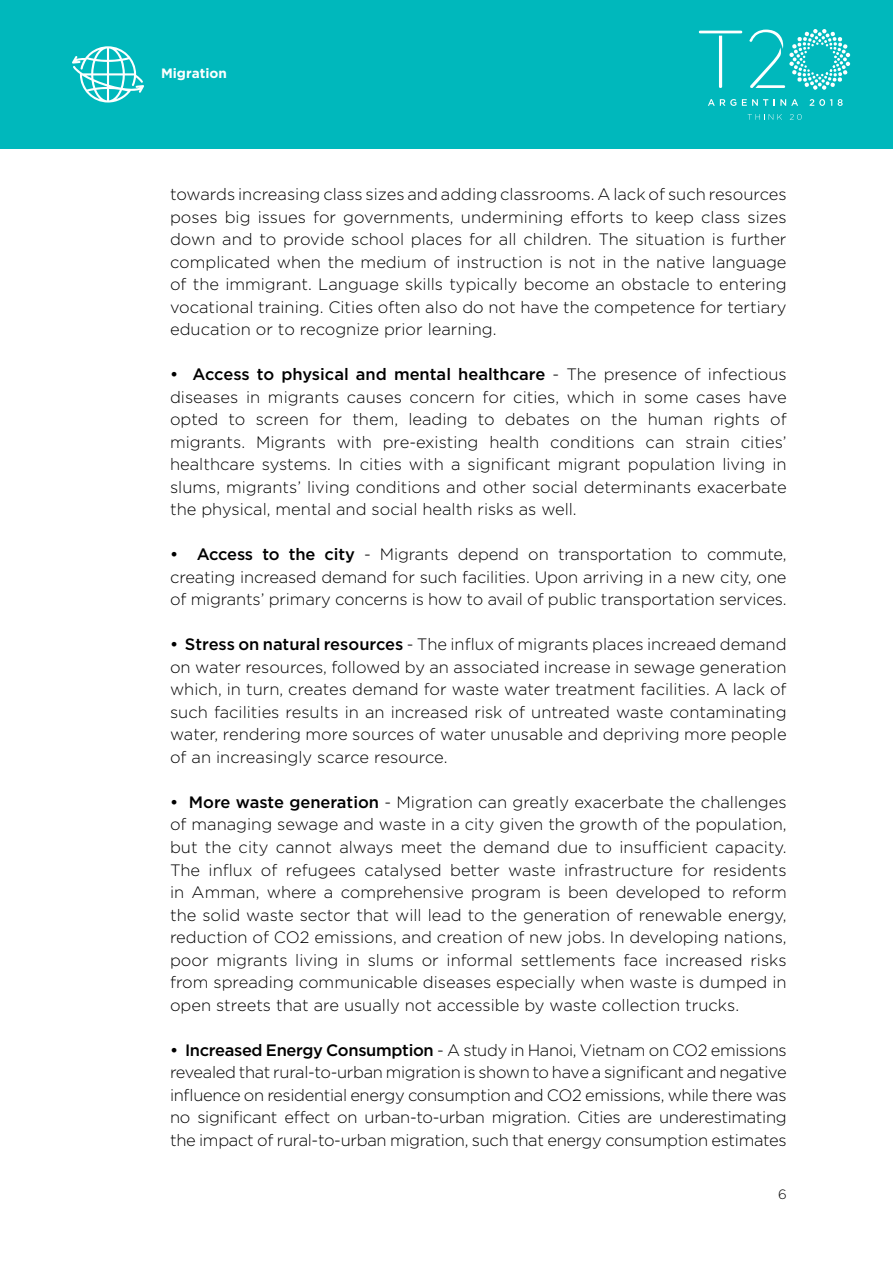
<style>
.page{position:relative;width:893px;height:1263px;background:#fff}
.page>*{position:absolute;margin:0;border:0;box-sizing:border-box;transform-origin:0 0}
.t1{font:300 16.5px/22.5px "Gotham";color:#000;text-align:justify}
.t2{font:700 13.5px "Gotham";color:#fff}
.t3{font:300 13.5px "Gotham";color:#000}
.s1{font-weight:500}
</style>
<div class="page">
<div style="left:0;top:0;width:893px;height:149px;background:#00b8bc"></div>
<svg style="left:749px;top:29px;width:101px;height:61px"></svg>
<svg style="left:708px;top:99px;width:28px;height:7px"></svg>
<svg style="left:742px;top:99px;width:26px;height:7px"></svg>
<svg style="left:774px;top:99px;width:24px;height:7px"></svg>
<svg style="left:810px;top:99px;width:22px;height:7px"></svg>
<svg style="left:838px;top:99px;width:5px;height:7px"></svg>
<svg style="left:699px;top:31px;width:43px;height:57px"></svg>
<svg style="left:748px;top:114px;width:34px;height:6px"></svg>
<svg style="left:790px;top:114px;width:12px;height:6px"></svg>
<svg style="left:72px;top:46px;width:72px;height:57px"></svg>
<p class="t2" style="left:161px;top:64px;width:67px">Migration</p>
<p class="t1" style="left:170px;top:183px;width:618px">towards increasing class sizes and adding classrooms. A lack of such resources poses big issues for governments, undermining efforts to keep class sizes down and to provide school places for all children. The situation is further complicated when the medium of instruction is not in the native language of the immigrant. Language skills typically become an obstacle to entering vocational training. Cities often also do not have the competence for tertiary education or to recognize prior learning.</p>
<p class="t1" style="left:170px;top:363px;width:618px"><span class="s1">• Access to physical and mental healthcare</span> - The presence of infectious diseases in migrants causes concern for cities, which in some cases have opted to screen for them, leading to debates on the human rights of migrants. Migrants with pre-existing health conditions can strain cities’ healthcare systems. In cities with a significant migrant population living in slums, migrants’ living conditions and other social determinants exacerbate the physical, mental and social health risks as well.</p>
<p class="t1" style="left:170px;top:543px;width:618px"><span class="s1">• Access to the city</span> - Migrants depend on transportation to commute, creating increased demand for such facilities. Upon arriving in a new city, one of migrants’ primary concerns is how to avail of public transportation services.</p>
<p class="t1" style="left:170px;top:633px;width:618px"><span class="s1">• Stress on natural resources</span> - The influx of migrants places increaed demand on water resources, followed by an associated increase in sewage generation which, in turn, creates demand for waste water treatment facilities. A lack of such facilities results in an increased risk of untreated waste contaminating water, rendering more sources of water unusable and depriving more people of an increasingly scarce resource.</p>
<p class="t1" style="left:170px;top:790px;width:618px"><span class="s1">• More waste generation</span> - Migration can greatly exacerbate the challenges of managing sewage and waste in a city given the growth of the population, but the city cannot always meet the demand due to insufficient capacity.<br>The influx of refugees catalysed better waste infrastructure for residents in Amman, where a comprehensive program is been developed to reform the solid waste sector that will lead to the generation of renewable energy, reduction of CO2 emissions, and creation of new jobs. In developing nations, poor migrants living in slums or informal settlements face increased risks from spreading communicable diseases especially when waste is dumped in open streets that are usually not accessible by waste collection trucks.</p>
<p class="t1" style="left:170px;top:1038px;width:618px"><span class="s1">• Increased Energy Consumption</span> - A study in Hanoi, Vietnam on CO2 emissions revealed that rural-to-urban migration is shown to have a significant and negative influence on residential energy consumption and CO2 emissions, while there was no significant effect on urban-to-urban migration. Cities are underestimating the impact of rural-to-urban migration, such that energy consumption estimates</p>
<p class="t3" style="left:778px;top:1186px;width:10px">6</p>
</div>
